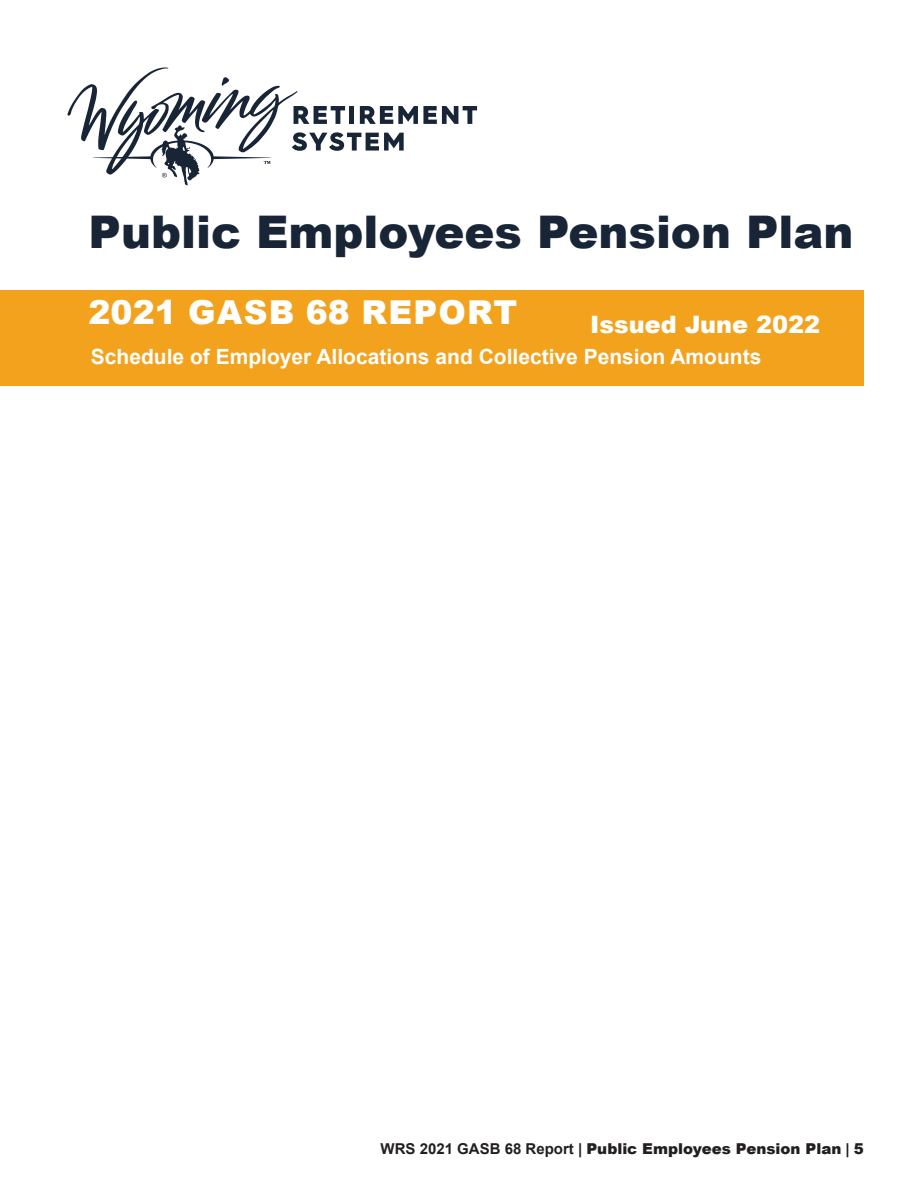
<style>
.page{position:relative;width:918px;height:1188px;background:#fff}
.page>*{position:absolute;margin:0;border:0;box-sizing:border-box;transform-origin:0 0}
.t1{font:900 45px "Arial";color:#182537}
.t2{font:900 33px "Arial";letter-spacing:.035em;color:#fff}
.t3{font:900 24px "Arial";color:#fff}
.t4{font:700 21px "Arial";color:#fff}
.t5{font:900 15px "Arial";color:#231f20}
.s1{font-weight:700}
</style>
<div class="page">
<svg style="left:68px;top:68px;width:409px;height:118px"></svg>
<div style="left:0;top:291px;width:864px;height:95px;background:#f3a21d"></div>
<h1 class="t1" style="left:89px;top:199px;width:766px">Public Employees Pension Plan</h1>
<h2 class="t2" style="left:89px;top:289px;width:430px">2021 GASB 68 REPORT</h2>
<p class="t3" style="left:590px;top:307px;width:232px">Issued June 2022</p>
<p class="t4" style="left:91px;top:341px;width:672px">Schedule of Employer Allocations and Collective Pension Amounts</p>
<p class="t5" style="left:381px;top:1138px;width:485px"><span class="s1">WRS 2021 GASB 68 Report |</span> Public Employees Pension Plan <span class="s1">|</span> 5</p>
</div>
